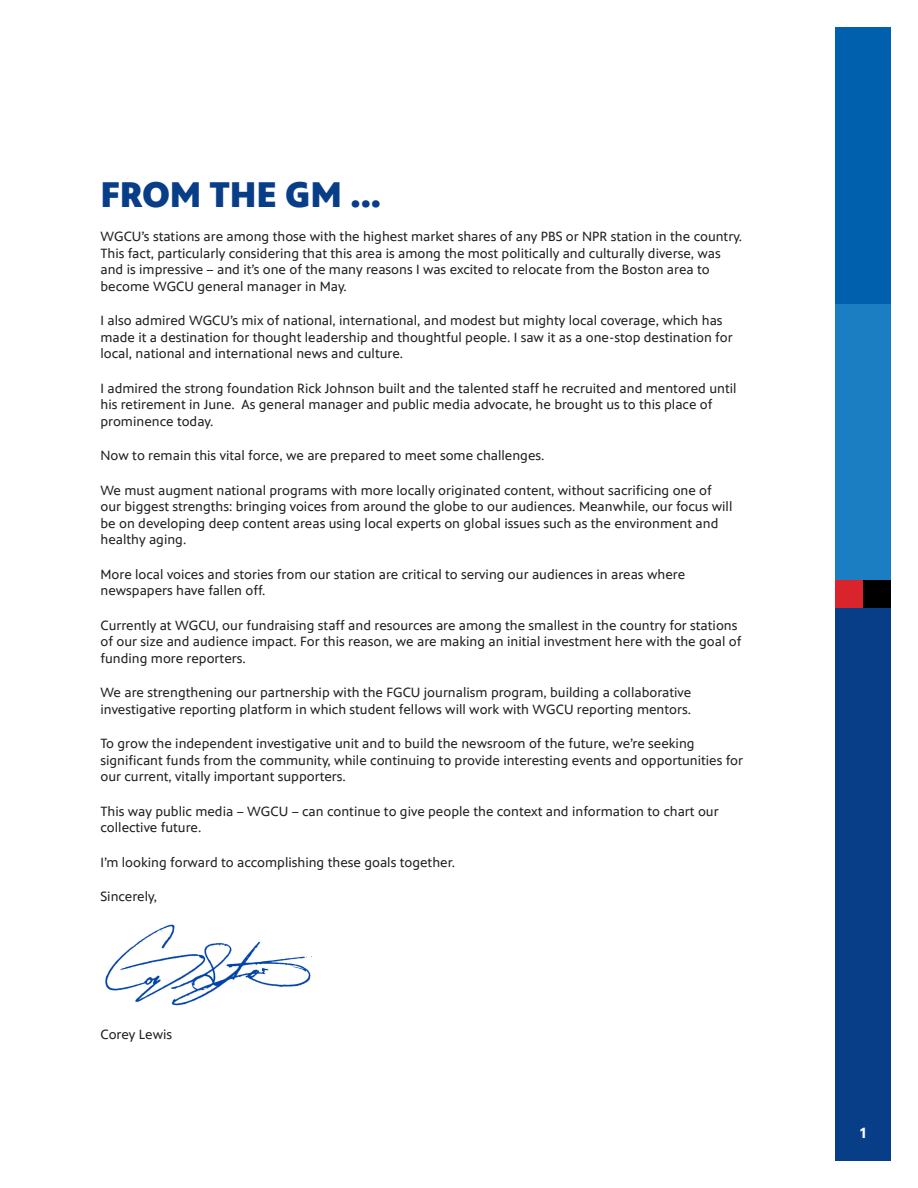
<style>
.page{position:relative;width:918px;height:1188px;background:#fff}
.page>*{position:absolute;margin:0;border:0;box-sizing:border-box;transform-origin:0 0}
.BLUE_HEADLINE_P_2021{font:900 36px "PBS Sans";color:#083d87}
.t1{font:700 15px "PBS Sans";color:#fff}
.t2{font:13.5px/16.5px "PBS Sans";color:#231f20}
</style>
<div class="page">
<div style="left:836px;top:27px;width:55px;height:1134px;background:#083d87"></div>
<div style="left:836px;top:27px;width:55px;height:553px;background:#1b7ec2"></div>
<div style="left:836px;top:27px;width:55px;height:277px;background:#0160ae"></div>
<div style="left:836px;top:580px;width:27px;height:28px;background:#da242c"></div>
<div style="left:863px;top:580px;width:28px;height:28px;background:#000"></div>
<img style="left:105px;top:924px;width:207px;height:82px">
<p class="BLUE_HEADLINE_P_2021" style="left:100px;top:174px;width:282px">FROM THE GM ...</p>
<p class="t2" style="left:100px;top:228px;width:643px">WGCU’s stations are among those with the highest market shares of any PBS or NPR station in the country.<br>This fact, particularly considering that this area is among the most politically and culturally diverse, was and is impressive – and it’s one of the many reasons I was excited to relocate from the Boston area to become WGCU general manager in May.</p>
<p class="t2" style="left:100px;top:312px;width:634px">I also admired WGCU’s mix of national, international, and modest but mighty local coverage, which has made it a destination for thought leadership and thoughtful people. I saw it as a one-stop destination for local, national and international news and culture.</p>
<p class="t2" style="left:100px;top:380px;width:638px">I admired the strong foundation Rick Johnson built and the talented staff he recruited and mentored until his retirement in June. As general manager and public media advocate, he brought us to this place of prominence today.</p>
<p class="t2" style="left:100px;top:447px;width:446px">Now to remain this vital force, we are prepared to meet some challenges.</p>
<p class="t2" style="left:100px;top:482px;width:633px">We must augment national programs with more locally originated content, without sacrificing one of our biggest strengths: bringing voices from around the globe to our audiences. Meanwhile, our focus will be on developing deep content areas using local experts on global issues such as the environment and healthy aging.</p>
<p class="t2" style="left:100px;top:566px;width:586px">More local voices and stories from our station are critical to serving our audiences in areas where newspapers have fallen off.</p>
<p class="t2" style="left:100px;top:617px;width:642px">Currently at WGCU, our fundraising staff and resources are among the smallest in the country for stations of our size and audience impact. For this reason, we are making an initial investment here with the goal of funding more reporters.</p>
<p class="t2" style="left:100px;top:684px;width:592px">We are strengthening our partnership with the FGCU journalism program, building a collaborative investigative reporting platform in which student fellows will work with WGCU reporting mentors.</p>
<p class="t2" style="left:100px;top:735px;width:644px">To grow the independent investigative unit and to build the newsroom of the future, we’re seeking significant funds from the community, while continuing to provide interesting events and opportunities for our current, vitally important supporters.</p>
<p class="t2" style="left:100px;top:803px;width:620px">This way public media – WGCU – can continue to give people the context and information to chart our collective future.</p>
<p class="t2" style="left:100px;top:854px;width:356px">I’m looking forward to accomplishing these goals together.</p>
<p class="t2" style="left:100px;top:888px;width:58px">Sincerely,</p>
<p class="t2" style="left:100px;top:1026px;width:73px">Corey Lewis</p>
<p class="t1" style="left:860px;top:1125px;width:8px">1</p>
</div>
